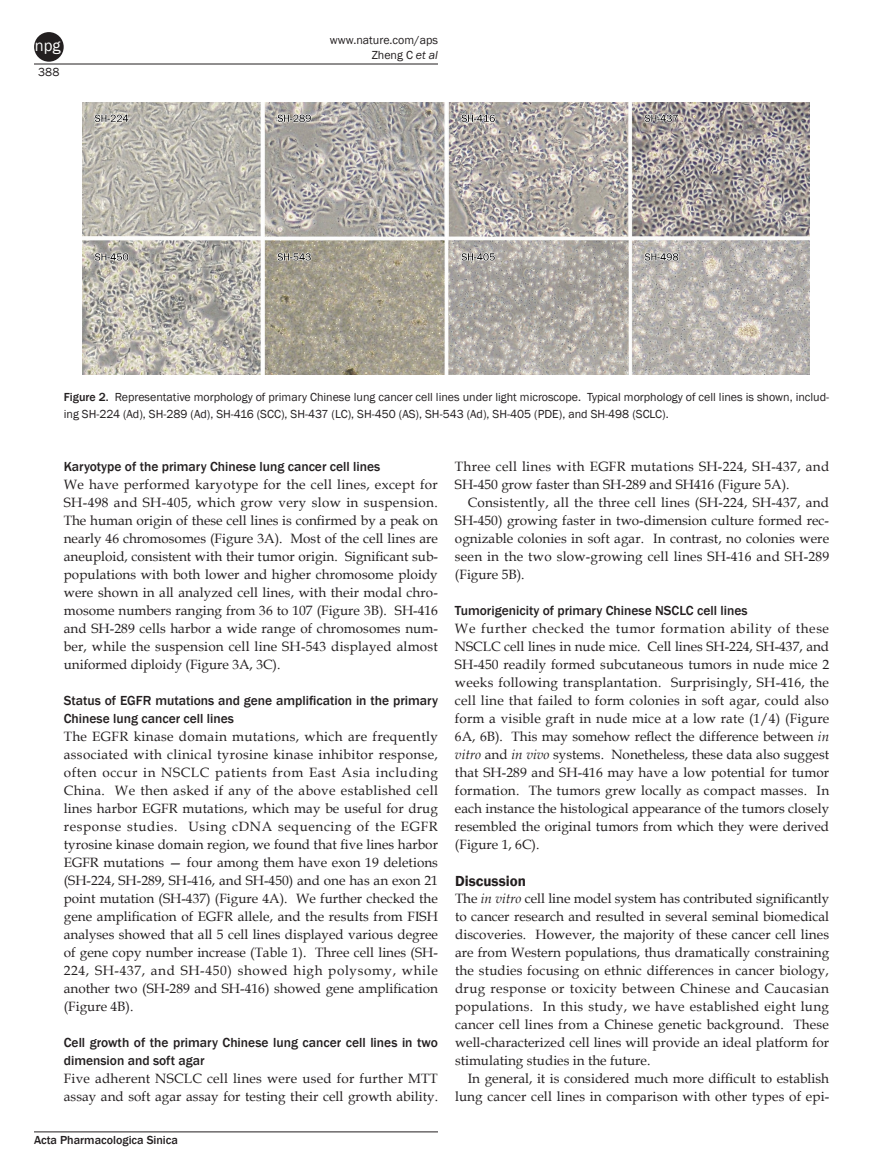
<style>
.page{position:relative;width:893px;height:1170px;background:#fff}
.page>*{position:absolute;margin:0;border:0;box-sizing:border-box;transform-origin:0 0}
.t1{font:16.5px "Franklin Gothic";color:#fff}
.t2{font:600 15px "Franklin Gothic";color:#231f20}
.t3{font:13.5px/18px "Book Antiqua";color:#231f20;text-align:justify}
.t4{font:500 13.5px/18px "Franklin Gothic";color:#231f20}
.t5{font:13.5px/18px "Book Antiqua";letter-spacing:.025em;color:#231f20}
.t6{font:12px/15px "Franklin Gothic";color:#231f20;text-align:right}
.t7{font:500 12px "Franklin Gothic";color:#231f20}
.s1{font-style:italic}
.s2{font-weight:500}
</style>
<div class="page">
<hr style="left:34px;top:64px;width:404px;height:1px;background:#231f20">
<hr style="left:34px;top:1131px;width:404px;height:1px;background:#231f20">
<div style="left:34px;top:32px;width:30px;height:30px;background:#231f20;border-radius:50%"></div>
<img style="left:82px;top:102px;width:727px;height:272px">
<p class="t1" style="left:35px;top:35px;width:27px">npg</p>
<p class="t6" style="left:38px;top:65px;width:23px">388</p>
<p class="t6" style="left:330px;top:32px;width:110px">www.nature.com/aps<br>Zheng C <span class="s1">et al</span></p>
<p class="t6" style="left:64px;top:389px;width:767px;line-height:16.5px;text-align:left"><span class="s2">Figure 2.</span> Representative morphology of primary Chinese lung cancer cell lines under light microscope. Typical morphology of cell lines is shown, includ&shy;ing SH-224 (Ad), SH-289 (Ad), SH-416 (SCC), SH-437 (LC), SH-450 (AS), SH-543 (Ad), SH-405 (PDE), and SH-498 (SCLC).</p>
<p class="t4" style="left:64px;top:457px;width:318px">Karyotype of the primary Chinese lung cancer cell lines</p>
<p class="t3" style="left:64px;top:475px;width:376px">We have performed karyotype for the cell lines, except for SH-498 and SH-405, which grow very slow in suspension.<br>The human origin of these cell lines is confirmed by a peak on nearly 46 chromosomes (Figure 3A). Most of the cell lines are aneuploid, consistent with their tumor origin. Significant sub&shy;populations with both lower and higher chromosome ploidy were shown in all analyzed cell lines, with their modal chro&shy;mosome numbers ranging from 36 to 107 (Figure 3B). SH-416 and SH-289 cells harbor a wide range of chromosomes num&shy;ber, while the suspension cell line SH-543 displayed almost uniformed diploidy (Figure 3A, 3C).</p>
<p class="t4" style="left:64px;top:691px;width:376px">Status of EGFR mutations and gene amplification in the primary<br>Chinese lung cancer cell lines</p>
<p class="t3" style="left:64px;top:727px;width:376px">The EGFR kinase domain mutations, which are frequently associated with clinical tyrosine kinase inhibitor response, often occur in NSCLC patients from East Asia including China. We then asked if any of the above established cell lines harbor EGFR mutations, which may be useful for drug response studies. Using cDNA sequencing of the EGFR tyrosine kinase domain region, we found that five lines harbor EGFR mutations — four among them have exon 19 deletions (SH-224, SH-289, SH-416, and SH-450) and one has an exon 21 point mutation (SH-437) (Figure 4A). We further checked the gene amplification of EGFR allele, and the results from FISH analyses showed that all 5 cell lines displayed various degree of gene copy number increase (Table 1). Three cell lines (SH-224, SH-437, and SH-450) showed high polysomy, while another two (SH-289 and SH-416) showed gene amplification (Figure 4B).</p>
<p class="t4" style="left:64px;top:1033px;width:376px">Cell growth of the primary Chinese lung cancer cell lines in two dimension and soft agar</p>
<p class="t3" style="left:64px;top:1069px;width:376px">Five adherent NSCLC cell lines were used for further MTT assay and soft agar assay for testing their cell growth ability.</p>
<p class="t7" style="left:34px;top:1132px;width:145px">Acta Pharmacologica Sinica</p>
<p class="t5" style="left:455px;top:457px;width:376px">Three cell lines with EGFR mutations SH-224, SH-437, and<br>SH-450 grow faster than SH-289 and SH416 (Figure 5A).</p>
<p class="t3" style="left:455px;top:493px;width:376px;text-indent:13px">Consistently, all the three cell lines (SH-224, SH-437, and SH-450) growing faster in two-dimension culture formed rec&shy;ognizable colonies in soft agar. In contrast, no colonies were seen in the two slow-growing cell lines SH-416 and SH-289 (Figure 5B).</p>
<p class="t4" style="left:455px;top:601px;width:294px">Tumorigenicity of primary Chinese NSCLC cell lines</p>
<p class="t3" style="left:455px;top:619px;width:376px">We further checked the tumor formation ability of these NSCLC cell lines in nude mice. Cell lines SH-224, SH-437, and SH-450 readily formed subcutaneous tumors in nude mice 2 weeks following transplantation. Surprisingly, SH-416, the cell line that failed to form colonies in soft agar, could also form a visible graft in nude mice at a low rate (1/4) (Figure 6A, 6B). This may somehow reflect the difference between <span class="s1">in vitro</span> and <span class="s1">in vivo</span> systems. Nonetheless, these data also suggest that SH-289 and SH-416 may have a low potential for tumor formation. The tumors grew locally as compact masses. In each instance the histological appearance of the tumors closely resembled the original tumors from which they were derived (Figure 1, 6C).</p>
<p class="t2" style="left:455px;top:871px;width:73px">Discussion</p>
<p class="t3" style="left:455px;top:889px;width:376px">The <span class="s1">in vitro</span> cell line model system has contributed significantly to cancer research and resulted in several seminal biomedical discoveries. However, the majority of these cancer cell lines are from western populations, thus dramatically constraining the studies focusing on ethnic differences in cancer biology, drug response or toxicity between Chinese and Caucasian populations. In this study, we have established eight lung cancer cell lines from a Chinese genetic background. These well-characterized cell lines will provide an ideal platform for stimulating studies in the future.</p>
<p class="t3" style="left:455px;top:1069px;width:376px;text-align:right">In general, it is considered much more difficult to establish lung cancer cell lines in comparison with other types of epi-</p>
</div>
